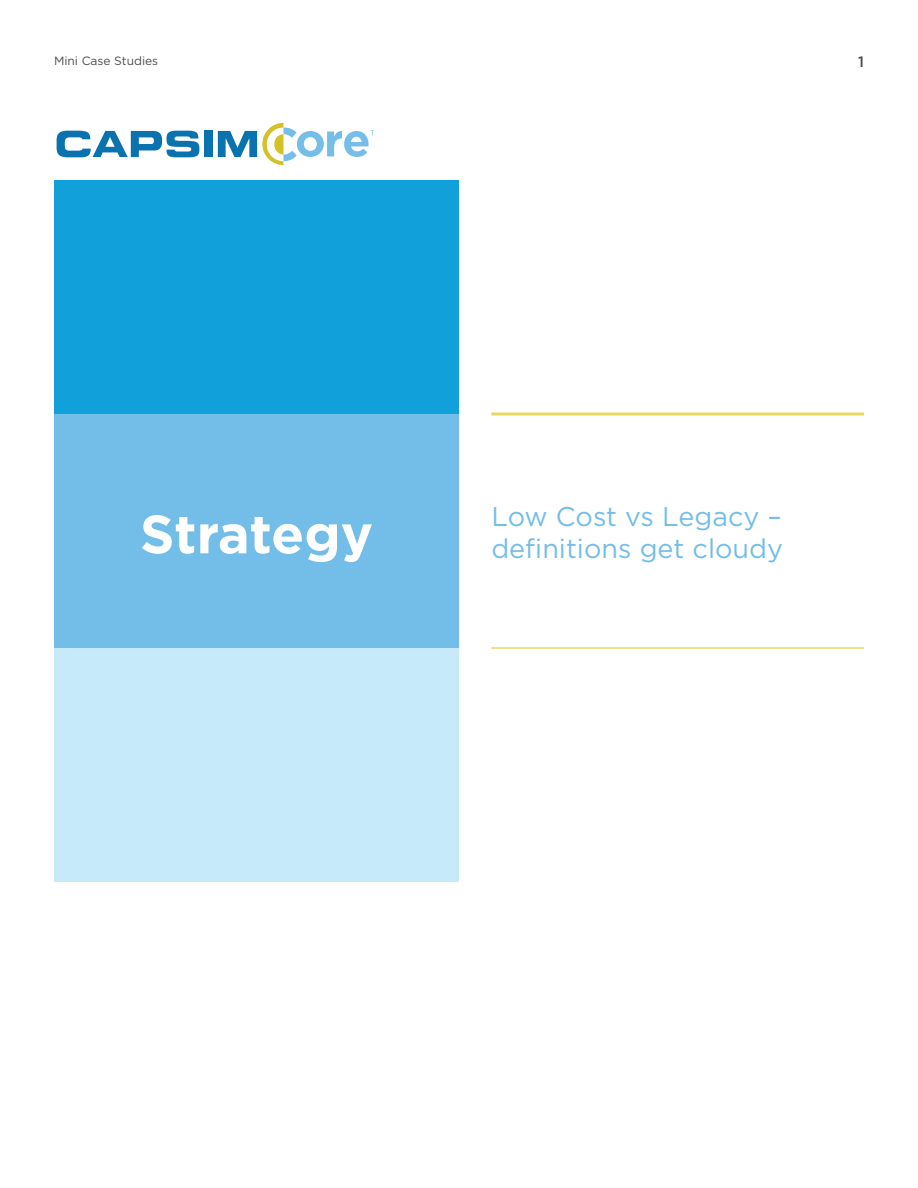
<style>
.page{position:relative;width:918px;height:1188px;background:#fff}
.page>*{position:absolute;margin:0;border:0;box-sizing:border-box;transform-origin:0 0}
.t1{font:700 54px "Gotham";letter-spacing:-.005em;color:#fff}
.t2{font:27px/32.4px "Gotham";color:#73bde9}
.t3{font:500 15px "Gotham";color:#4b4c4d}
.t4{font:12px "Gotham";color:#4b4c4d}
</style>
<div class="page">
<div style="left:54px;top:414px;width:405px;height:234px;background:#73bde9"></div>
<div style="left:54px;top:648px;width:405px;height:234px;background:#c6eafa"></div>
<div style="left:54px;top:180px;width:405px;height:234px;background:#12a0db"></div>
<hr style="left:491px;top:647px;width:373px;height:2px;background:#e8d661">
<svg style="left:491px;top:412px;width:373px;height:4px"></svg>
<div style="left:204px;top:131px;width:8px;height:26px;background:#0a73af"></div>
<svg style="left:57px;top:131px;width:142px;height:26px"></svg>
<svg style="left:218px;top:123px;width:155px;height:42px"></svg>
<p class="t4" style="left:54px;top:54px;width:106px">Mini Case Studies</p>
<p class="t3" style="left:858px;top:53px;width:7px">1</p>
<h1 class="t1" style="left:140px;top:503px;width:235px">Strategy</h1>
<h2 class="t2" style="left:491px;top:500px;width:293px">Low Cost vs Legacy – definitions get cloudy</h2>
</div>
